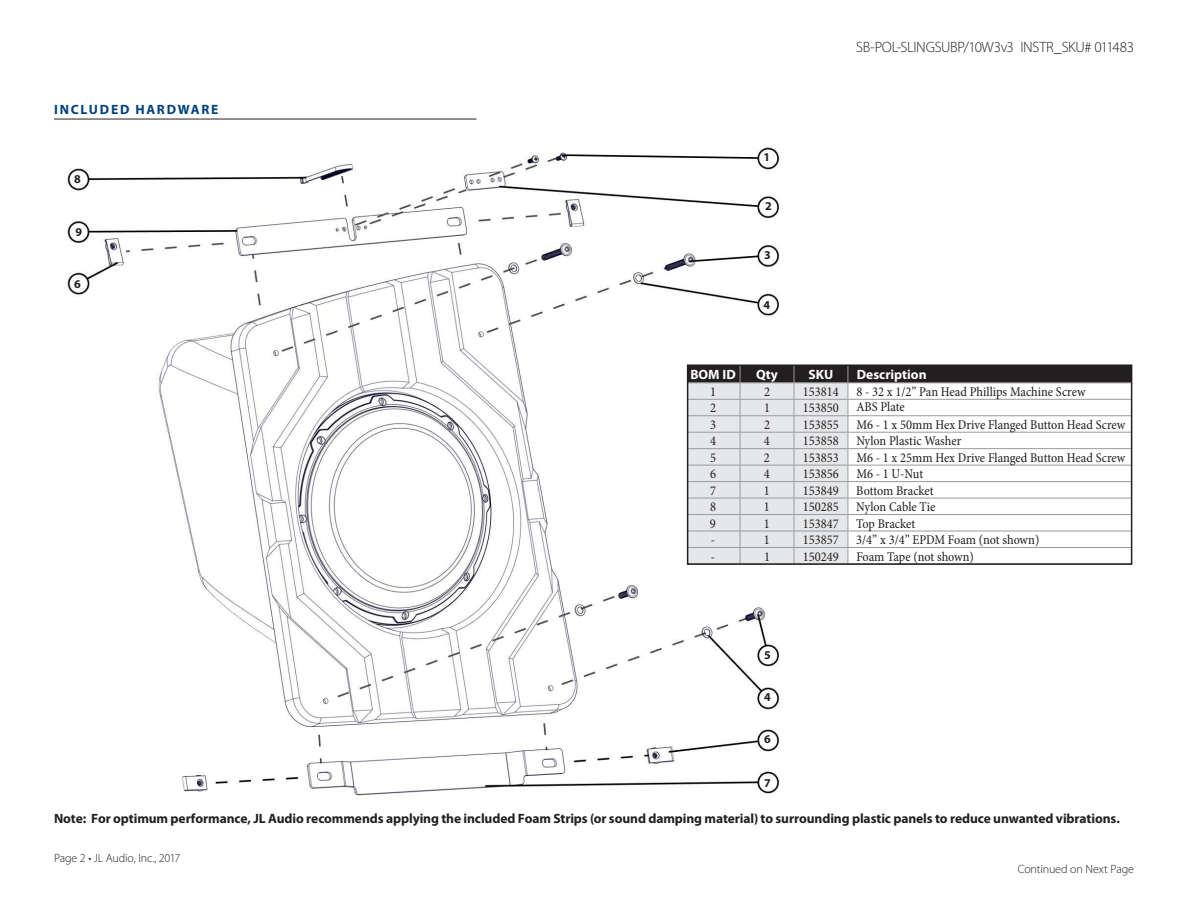
<style>
.page{position:relative;width:1188px;height:918px;background:#fff}
.page>*{position:absolute;margin:0;border:0;box-sizing:border-box;transform-origin:0 0}
.Page_Footer{font:300 15px "Myriad Pro";letter-spacing:-.02em;color:#231f20}
.t1{font:condensed 13.5px "Minion Pro";color:#231f20}
.t2{font:700 13.5px "Myriad Pro";letter-spacing:-.005em;color:#231f20}
.t3{font:700 13.5px "Myriad Pro";color:#fff}
.t4{font:700 13.5px "Myriad Pro";letter-spacing:.125em;color:#01427c}
.Page_Footer-2{font:300 12px "Myriad Pro";letter-spacing:-.01em;color:#231f20}
.t5{font:700 12px "Myriad Pro";color:#231f20}
</style>
<div class="page">
<hr style="left:54px;top:119px;width:422px;height:1px;background:#231f20">
<img style="left:67px;top:147px;width:713px;height:649px">
<svg style="left:690px;top:367px;width:439px;height:195px"></svg>
<div style="left:687px;top:364px;width:445px;height:201px;border:2px solid #231f20"></div>
<p class="t4" style="left:54px;top:100px;width:166px">INCLUDED HARDWARE</p>
<p class="t5" style="left:74px;top:172px;width:8px">8</p>
<p class="t5" style="left:76px;top:224px;width:8px">9</p>
<p class="t5" style="left:74px;top:276px;width:8px">6</p>
<p class="t5" style="left:764px;top:149px;width:8px">1</p>
<p class="t5" style="left:765px;top:198px;width:8px">2</p>
<p class="t5" style="left:764px;top:247px;width:8px">3</p>
<p class="t5" style="left:764px;top:297px;width:8px">4</p>
<p class="Page_Footer" style="left:856px;top:38px;width:279px">SB-POL-SLINGSUBP/10W3v3 INSTR_SKU# 011483</p>
<p class="t3" style="left:690px;top:365px;width:47px">BOM ID</p>
<p class="t3" style="left:756px;top:365px;width:23px">Qty</p>
<p class="t3" style="left:809px;top:365px;width:26px">SKU</p>
<p class="t3" style="left:857px;top:365px;width:71px">Description</p>
<p class="t1" style="left:710px;top:383px;width:7px">1</p>
<p class="t1" style="left:764px;top:383px;width:7px">2</p>
<p class="t1" style="left:803px;top:383px;width:37px">153814</p>
<p class="t1" style="left:856px;top:383px;width:231px">8 - 32 x 1/2” Pan Head Phillips Machine Screw</p>
<p class="t1" style="left:710px;top:399px;width:7px">2</p>
<p class="t1" style="left:764px;top:399px;width:7px">1</p>
<p class="t1" style="left:803px;top:399px;width:37px">153850</p>
<p class="t1" style="left:856px;top:398px;width:50px">ABS Plate</p>
<p class="t1" style="left:710px;top:416px;width:7px">3</p>
<p class="t1" style="left:764px;top:416px;width:7px">2</p>
<p class="t1" style="left:803px;top:416px;width:37px">153855</p>
<p class="t1" style="left:856px;top:416px;width:271px">M6 - 1 x 50mm Hex Drive Flanged Button Head Screw</p>
<p class="t1" style="left:710px;top:432px;width:7px">4</p>
<p class="t1" style="left:764px;top:432px;width:7px">4</p>
<p class="t1" style="left:803px;top:432px;width:37px">153858</p>
<p class="t1" style="left:856px;top:432px;width:107px">Nylon Plastic Washer</p>
<p class="t1" style="left:710px;top:449px;width:7px">5</p>
<p class="t1" style="left:764px;top:449px;width:7px">2</p>
<p class="t1" style="left:803px;top:449px;width:37px">153853</p>
<p class="t1" style="left:856px;top:449px;width:271px">M6 - 1 x 25mm Hex Drive Flanged Button Head Screw</p>
<p class="t1" style="left:710px;top:465px;width:7px">6</p>
<p class="t1" style="left:764px;top:465px;width:7px">4</p>
<p class="t1" style="left:803px;top:465px;width:37px">153856</p>
<p class="t1" style="left:856px;top:465px;width:68px">M6 - 1 U-Nut</p>
<p class="t1" style="left:710px;top:482px;width:7px">7</p>
<p class="t1" style="left:764px;top:482px;width:7px">1</p>
<p class="t1" style="left:803px;top:482px;width:37px">153849</p>
<p class="t1" style="left:856px;top:482px;width:79px">Bottom Bracket</p>
<p class="t1" style="left:710px;top:498px;width:7px">8</p>
<p class="t1" style="left:764px;top:498px;width:7px">1</p>
<p class="t1" style="left:803px;top:498px;width:37px">150285</p>
<p class="t1" style="left:856px;top:498px;width:81px">Nylon Cable Tie</p>
<p class="t1" style="left:710px;top:515px;width:7px">9</p>
<p class="t1" style="left:764px;top:515px;width:7px">1</p>
<p class="t1" style="left:803px;top:515px;width:37px">153847</p>
<p class="t1" style="left:856px;top:515px;width:60px">Top Bracket</p>
<p class="t1" style="left:711px;top:531px;width:6px">-</p>
<p class="t1" style="left:764px;top:531px;width:7px">1</p>
<p class="t1" style="left:803px;top:531px;width:37px">153857</p>
<p class="t1" style="left:856px;top:531px;width:185px">3/4” x 3/4” EPDM Foam (not shown)</p>
<p class="t1" style="left:711px;top:548px;width:6px">-</p>
<p class="t1" style="left:764px;top:548px;width:7px">1</p>
<p class="t1" style="left:803px;top:548px;width:37px">150249</p>
<p class="t1" style="left:856px;top:548px;width:119px">Foam Tape (not shown)</p>
<p class="t5" style="left:764px;top:647px;width:8px">5</p>
<p class="t5" style="left:764px;top:689px;width:8px">4</p>
<p class="t5" style="left:764px;top:732px;width:8px">6</p>
<p class="t5" style="left:764px;top:775px;width:8px">7</p>
<p class="t2" style="left:54px;top:809px;width:1067px">Note: For optimum performance, JL Audio recommends applying the included Foam Strips (or sound damping material) to surrounding plastic panels to reduce unwanted vibrations.</p>
<p class="Page_Footer-2" style="left:54px;top:851px;width:128px">Page 2 • JL Audio, Inc., 2017</p>
<p class="Page_Footer-2" style="left:1018px;top:862px;width:118px">Continued on Next Page</p>
</div>
